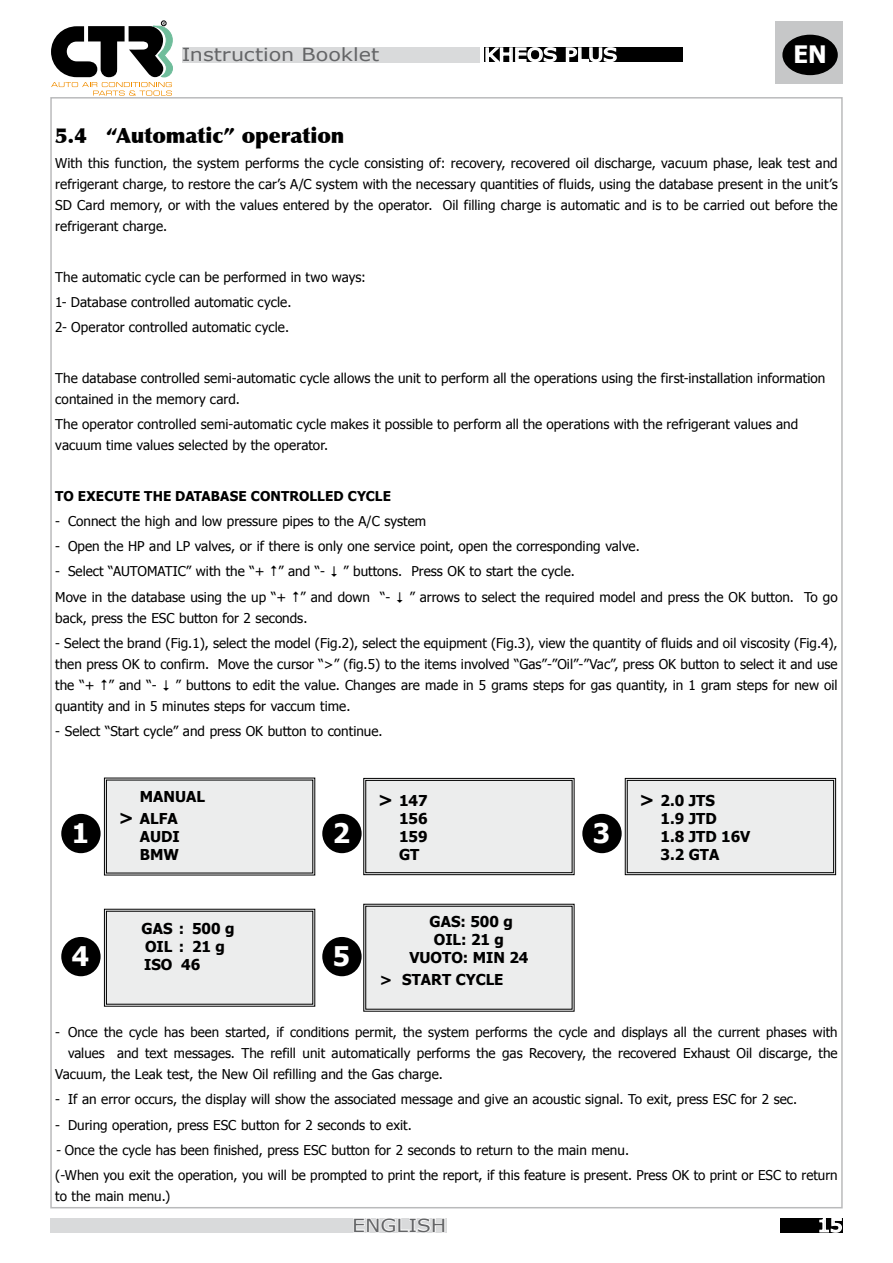
<style>
.page{position:relative;width:893px;height:1263px;background:#fff}
.page>*{position:absolute;margin:0;border:0;box-sizing:border-box;transform-origin:0 0}
.t1{font:700 27px "Tahoma";color:#fff}
.t2{font:700 24px "Tahoma";color:#fff}
.t3{font:900 21px "Optima";letter-spacing:-.005em;color:#000}
.t4{font:18px "Verdana";letter-spacing:-.005em;color:#646567;scale:1.15 1}
.t5{font:18px "Verdana";letter-spacing:-.01em;color:#fff;scale:1.15 1}
.t6{font:700 15px/18px "Tahoma";color:#000}
.t7{font:13.5px/21px "Tahoma";color:#000}
.t8{font:700 13.5px "Tahoma";letter-spacing:.01em;color:#000}
.s1{font-family:"Lucida Grande"}
.s2{font-size:18px}
.s3{font-style:italic}
</style>
<div class="page">
<div style="left:182px;top:47px;width:297px;height:16px;background:#d9dadb"></div>
<div style="left:780px;top:1218px;width:63px;height:15px;background:#000"></div>
<svg style="left:819px;top:1218px;width:23px;height:15px"></svg>
<div style="left:50px;top:1218px;width:396px;height:15px;background:#d9dadb"></div>
<svg style="left:353px;top:1218px;width:92px;height:15px"></svg>
<div style="left:776px;top:21px;width:67px;height:62px;background:#c6c7c8"></div>
<div style="left:484px;top:47px;width:198px;height:15px;background:#000"></div>
<svg style="left:485px;top:47px;width:72px;height:15px"></svg>
<svg style="left:565px;top:47px;width:52px;height:15px"></svg>
<svg style="left:51px;top:21px;width:122px;height:75px"></svg>
<div style="left:783px;top:35px;width:54px;height:39px;background:#000;border-radius:50%"></div>
<div style="left:782px;top:35px;width:56px;height:40px;border:2px solid #000;border-radius:50%"></div>
<div style="left:61px;top:814px;width:40px;height:39px;background:#000;border-radius:50%"></div>
<svg style="left:103px;top:777px;width:213px;height:99px;background:#dedfdf"></svg>
<div style="left:322px;top:814px;width:40px;height:39px;background:#000;border-radius:50%"></div>
<svg style="left:363px;top:777px;width:212px;height:99px;background:#e3e4e4"></svg>
<div style="left:365px;top:780px;width:208px;height:93px;border:1px solid #000"></div>
<div style="left:582px;top:814px;width:40px;height:39px;background:#000;border-radius:50%"></div>
<svg style="left:624px;top:777px;width:213px;height:99px;background:#e4e5e5"></svg>
<div style="left:627px;top:780px;width:207px;height:93px;border:1px solid #000"></div>
<div style="left:61px;top:937px;width:40px;height:39px;background:#000;border-radius:50%"></div>
<svg style="left:103px;top:908px;width:213px;height:99px;background:#dedfdf"></svg>
<div style="left:322px;top:937px;width:40px;height:39px;background:#000;border-radius:50%"></div>
<svg style="left:363px;top:903px;width:212px;height:109px;background:#dfe0e0"></svg>
<h3 class="t4" style="left:182px;top:43px;width:173px">Instruction Booklet</h3>
<h3 class="t5" style="left:484px;top:43px;width:117px">KHEOS PLUS</h3>
<h2 class="t2" style="left:793px;top:38px;width:35px">EN</h2>
<h3 class="t3" style="left:55px;top:123px;width:291px">5.4 “Automatic” operation</h3>
<p class="t7" style="left:55px;top:152px;width:784px;text-align:justify">With this function, the system performs the cycle consisting of: recovery, recovered oil discharge, vacuum phase, leak test and refrigerant charge, to restore the car’s A/C system with the necessary quantities of fluids, using the database present in the unit’s SD Card memory, or with the values entered by the operator. Oil filling charge is automatic and is to be carried out before the refrigerant charge.</p>
<p class="t7" style="left:55px;top:264px;width:312px;line-height:25.2px">The automatic cycle can be performed in two ways:<br>1- Database controlled automatic cycle.<br>2- Operator controlled automatic cycle.</p>
<p class="t7" style="left:55px;top:367px;width:772px">The database controlled semi-automatic cycle allows the unit to perform all the operations using the first-installation information contained in the memory card.</p>
<p class="t7" style="left:55px;top:413px;width:744px">The operator controlled semi-automatic cycle makes it possible to perform all the operations with the refrigerant values and vacuum time values selected by the operator.</p>
<p class="t8" style="left:55px;top:486px;width:337px">TO EXECUTE THE DATABASE CONTROLLED CYCLE</p>
<p class="t7" style="left:55px;top:510px;width:372px">- Connect the high and low pressure pipes to the A/C system</p>
<p class="t7" style="left:55px;top:535px;width:586px">- Open the HP and LP valves, or if there is only one service point, open the corresponding valve.</p>
<p class="t7" style="left:55px;top:558px;width:784px;line-height:25.2px">- Select “AUTOMATIC” with the “+ <span class="s1">↑</span>” and “- <span class="s1">↓</span> ” buttons. Press OK to start the cycle.<br>Move in the database using the up “+ <span class="s1">↑</span>” and down “- <span class="s1">↓</span> ” arrows to select the required model and press the OK button. To go</p>
<p class="t7" style="left:55px;top:607px;width:254px">back, press the ESC button for 2 seconds.</p>
<p class="t7" style="left:55px;top:632px;width:784px;text-align:justify">- Select the brand (Fig.1), select the model (Fig.2), select the equipment (Fig.3), view the quantity of fluids and oil viscosity (Fig.4), then press OK to confirm. Move the cursor “&gt;” (fig.5) to the items involved “Gas”-”Oil”-”Vac”, press OK button to select it and use the “+ <span class="s1">↑</span>” and “- <span class="s1">↓</span> ” buttons to edit the value. Changes are made in 5 grams steps for gas quantity, in 1 gram steps for new oil quantity and in 5 minutes steps for vaccum time.</p>
<p class="t7" style="left:55px;top:720px;width:329px">- Select “Start cycle” and press OK button to continue.</p>
<h1 class="t1" style="left:72px;top:814px;width:19px">1</h1>
<h1 class="t1" style="left:72px;top:937px;width:19px">4</h1>
<p class="t6" style="left:119px;top:785px;width:88px;line-height:21.6px;text-indent:21px">MANUAL <span class="s2">&gt;</span> ALFA</p>
<p class="t6" style="left:140px;top:826px;width:41px">AUDI<br>BMW</p>
<h1 class="t1" style="left:333px;top:814px;width:19px">2</h1>
<p class="t6" style="left:142px;top:919px;width:94px">GAS : 500 g<br>OIL : 21 g<br>ISO 46</p>
<h1 class="t1" style="left:333px;top:937px;width:19px">5</h1>
<p class="t6" style="left:399px;top:791px;width:30px;text-align:justify;text-indent:-21px"><span class="s2">&gt;</span> 147<br>156<br>159<br>GT</p>
<p class="t6" style="left:409px;top:912px;width:121px;text-align:center">GAS: 500 g<br>OIL: 21 g<br>VUOTO: MIN 24</p>
<p class="t6" style="left:380px;top:969px;width:125px">&gt; START CYCLE</p>
<h1 class="t1" style="left:593px;top:814px;width:19px">3</h1>
<p class="t6" style="left:660px;top:791px;width:91px;text-indent:-21px"><span class="s2">&gt;</span> 2.0 JTS<br>1.9 JTD<br>1.8 JTD 16V<br>3.2 GTA</p>
<p class="t7" style="left:55px;top:1021px;width:784px">- Once the cycle has been started, if conditions permit, the system performs the cycle and displays all the current phases with</p>
<p class="t7" style="left:68px;top:1042px;width:771px">values and text messages. The refill unit automatically performs the gas Recovery, the recovered Exhaust Oil discarge, the</p>
<p class="t7" style="left:55px;top:1063px;width:389px">Vacuum, the Leak test, the New Oil refilling and the Gas charge.</p>
<p class="t7" style="left:55px;top:1088px;width:743px">- If an error occurs, the display will show the associated message and give an acoustic signal. To exit, press ESC for 2 sec.</p>
<p class="t7" style="left:55px;top:1111px;width:784px;line-height:25.2px">- During operation, press ESC button for 2 seconds to exit.<br><span class="s3">-</span>Once the cycle has been finished, press ESC button for 2 seconds to return to the main menu.<br>(-When you exit the operation, you will be prompted to print the report, if this feature is present. Press OK to print or ESC to return</p>
<p class="t7" style="left:55px;top:1185px;width:116px">to the main menu.)</p>
<h3 class="t4" style="left:352px;top:1214px;width:84px">ENGLISH</h3>
<h3 class="t5" style="left:817px;top:1214px;width:24px">15</h3>
</div>
